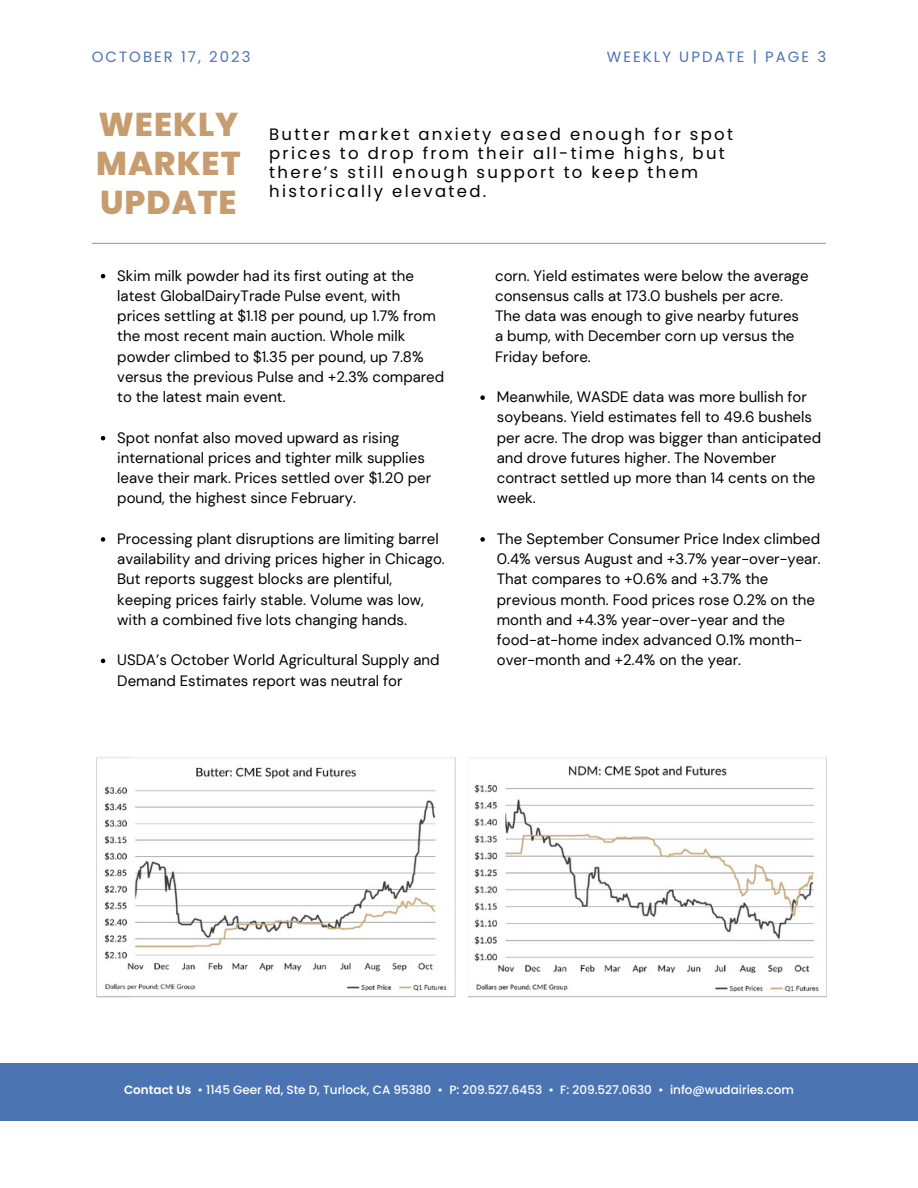
<style>
.page{position:relative;width:918px;height:1188px;background:#fff}
.page>*{position:absolute;margin:0;border:0;box-sizing:border-box;transform-origin:0 0}
.t1{font:800 33px "Poppins";letter-spacing:.03em;color:#c79c6e}
.t2{font:16.5px "Poppins";letter-spacing:.14em;color:#000}
.t3{font:15px/20.2px "DM Sans";color:#000}
.t4{font:14.85px "Poppins";letter-spacing:.14em;color:#4b74b3}
.t5{font:500 12px "Poppins";color:#fff}
.s1{font-weight:600}
</style>
<div class="page">
<div style="left:0;top:1063px;width:918px;height:58px;background:#4b74b3"></div>
<hr style="left:92px;top:243px;width:734px;height:1px;background:#c79c6e">
<img style="left:96px;top:757px;width:730px;height:241px">
<svg style="left:101px;top:274px;width:4px;height:4px"></svg>
<svg style="left:101px;top:436px;width:4px;height:4px"></svg>
<svg style="left:101px;top:537px;width:4px;height:5px"></svg>
<svg style="left:101px;top:659px;width:4px;height:4px"></svg>
<svg style="left:480px;top:395px;width:5px;height:5px"></svg>
<svg style="left:480px;top:537px;width:5px;height:5px"></svg>
<p class="t4" style="left:92px;top:46px;width:160px">OCTOBER 17, 2023</p>
<p class="t4" style="left:607px;top:46px;width:221px">WEEKLY UPDATE | PAGE 3</p>
<p class="t1" style="left:98px;top:101px;width:141px">WEEKLY</p>
<p class="t1" style="left:96px;top:140px;width:146px">MARKET</p>
<p class="t1" style="left:100px;top:180px;width:138px">UPDATE</p>
<p class="t2" style="left:269px;top:122px;width:465px">Butter market anxiety eased enough for spot</p>
<p class="t2" style="left:269px;top:141px;width:457px">prices to drop from their all-time highs, but</p>
<p class="t2" style="left:269px;top:161px;width:431px">there’s still enough support to keep them</p>
<p class="t2" style="left:269px;top:180px;width:219px">historically elevated.</p>
<p class="t3" style="left:117px;top:265px;width:328px">Skim milk powder had its first outing at the latest GlobalDairyTrade Pulse event, with prices settling at $1.18 per pound, up 1.7% from the most recent main auction. Whole milk powder climbed to $1.35 per pound, up 7.8% versus the previous Pulse and +2.3% compared to the latest main event.</p>
<p class="t3" style="left:117px;top:427px;width:315px">Spot nonfat also moved upward as rising international prices and tighter milk supplies leave their mark. Prices settled over $1.20 per pound, the highest since February.</p>
<p class="t3" style="left:117px;top:529px;width:329px">Processing plant disruptions are limiting barrel availability and driving prices higher in Chicago.<br>But reports suggest blocks are plentiful, keeping prices fairly stable. Volume was low, with a combined five lots changing hands.</p>
<p class="t3" style="left:117px;top:650px;width:324px">USDA’s October World Agricultural Supply and<br>Demand Estimates report was neutral for</p>
<p class="t3" style="left:495px;top:265px;width:315px">corn. Yield estimates were below the average</p>
<p class="t3" style="left:495px;top:286px;width:289px">consensus calls at 173.0 bushels per acre.</p>
<p class="t3" style="left:495px;top:306px;width:305px">The data was enough to give nearby futures</p>
<p class="t3" style="left:495px;top:326px;width:301px">a bump, with December corn up versus the</p>
<p class="t3" style="left:495px;top:346px;width:97px">Friday before.</p>
<p class="t3" style="left:497px;top:387px;width:326px">Meanwhile, WASDE data was more bullish for soybeans. Yield estimates fell to 49.6 bushels per acre. The drop was bigger than anticipated and drove futures higher. The November contract settled up more than 14 cents on the week.</p>
<p class="t3" style="left:497px;top:529px;width:325px">The September Consumer Price Index climbed 0.4% versus August and +3.7% year-over-year.<br>That compares to +0.6% and +3.7% the previous month. Food prices rose 0.2% on the month and +4.3% year-over-year and the food-at-home index advanced 0.1% month&shy;over-month and +2.4% on the year.</p>
<p class="t5" style="left:124px;top:1081px;width:671px"><span class="s1">Contact Us</span> • 1145 Geer Rd, Ste D, Turlock, CA 95380 • P: 209.527.6453 • F: 209.527.0630 • info@wudairies.com</p>
</div>
